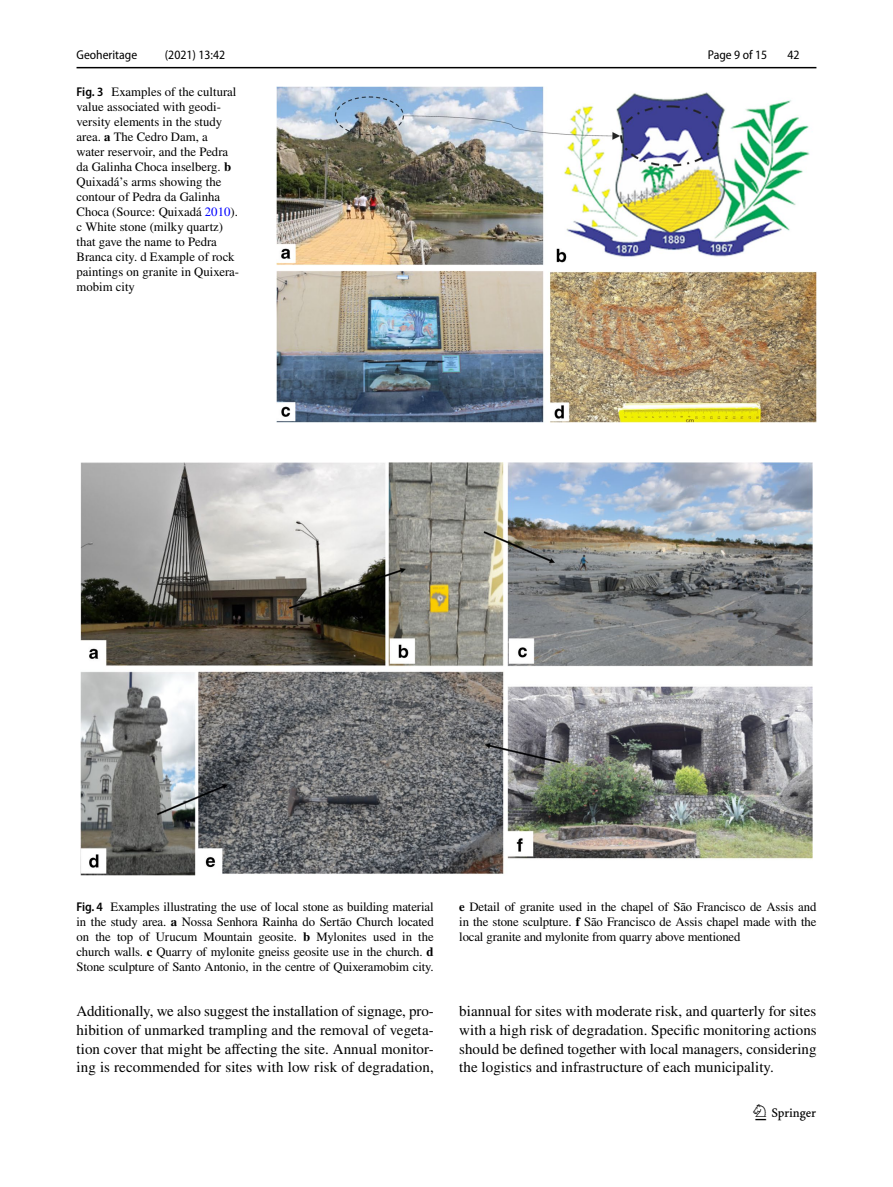
<style>
.page{position:relative;width:893px;height:1187px;background:#fff}
.page>*{position:absolute;margin:0;border:0;box-sizing:border-box;transform-origin:0 0}
.t1{font:22.5px "Springnew Regular 3";color:#000}
.t2{font:15px/18.8px "STIX";letter-spacing:.005em;color:#000;text-align:justify}
.t3{font:12.75px/15px "STIX";color:#000;text-align:justify}
.t4{font:semi-condensed 12.75px "Myriad Pro";color:#000}
.s1{font-family:"Myriad Pro";font-weight:600;font-stretch:semi-condensed}
.s2{font-weight:700}
.s3{color:#00f}
</style>
<div class="page">
<hr style="left:77px;top:67px;width:739px;height:1px;background:#000">
<img style="left:276px;top:87px;width:540px;height:335px">
<img style="left:81px;top:462px;width:731px;height:413px">
<p class="t4" style="left:77px;top:48px;width:62px">Geoheritage</p>
<p class="t4" style="left:165px;top:48px;width:62px">(2021) 13:42</p>
<p class="t3" style="left:77px;top:85px;width:164px;text-align:left"><span class="s1">Fig. 3</span> Examples of the cultural value associated with geodi&shy;versity elements in the study area. <span class="s2">a</span> The Cedro Dam, a<br>water reservoir, and the Pedra da Galinha Choca inselberg. <span class="s2">b<br></span>Quixadá’s arms showing the contour of Pedra da Galinha<br>Choca (Source: Quixadá <span class="s3">2010</span>). c White stone (milky quartz) that gave the name to Pedra<br>Branca city. d Example of rock paintings on granite in Quixera&shy;mobim city</p>
<p class="t4" style="left:708px;top:48px;width:61px">Page 9 of 15</p>
<p class="t4" style="left:787px;top:48px;width:14px">42</p>
<p class="t3" style="left:77px;top:899px;width:359px"><span class="s1">Fig. 4</span> Examples illustrating the use of local stone as building material in the study area. <span class="s2">a</span> Nossa Senhora Rainha do Sertão Church located on the top of Urucum Mountain geosite. <span class="s2">b</span> Mylonites used in the church walls. <span class="s2">c</span> Quarry of mylonite gneiss geosite use in the church. <span class="s2">d </span>Stone sculpture of Santo Antonio, in the centre of Quixeramobim city.</p>
<p class="t3" style="left:459px;top:899px;width:359px"><span class="s2">e</span> Detail of granite used in the chapel of São Francisco de Assis and in the stone sculpture. <span class="s2">f</span> São Francisco de Assis chapel made with the local granite and mylonite from quarry above mentioned</p>
<p class="t2" style="left:77px;top:1002px;width:359px">Additionally, we also suggest the installation of signage, pro&shy;hibition of unmarked trampling and the removal of vegeta&shy;tion cover that might be affecting the site. Annual monitor&shy;ing is recommended for sites with low risk of degradation,</p>
<p class="t2" style="left:459px;top:1002px;width:359px">biannual for sites with moderate risk, and quarterly for sites with a high risk of degradation. Specific monitoring actions should be defined together with local managers, considering the logistics and infrastructure of each municipality.</p>
<h1 class="t1" style="left:755px;top:1104px;width:62px">1 3</h1>
</div>
